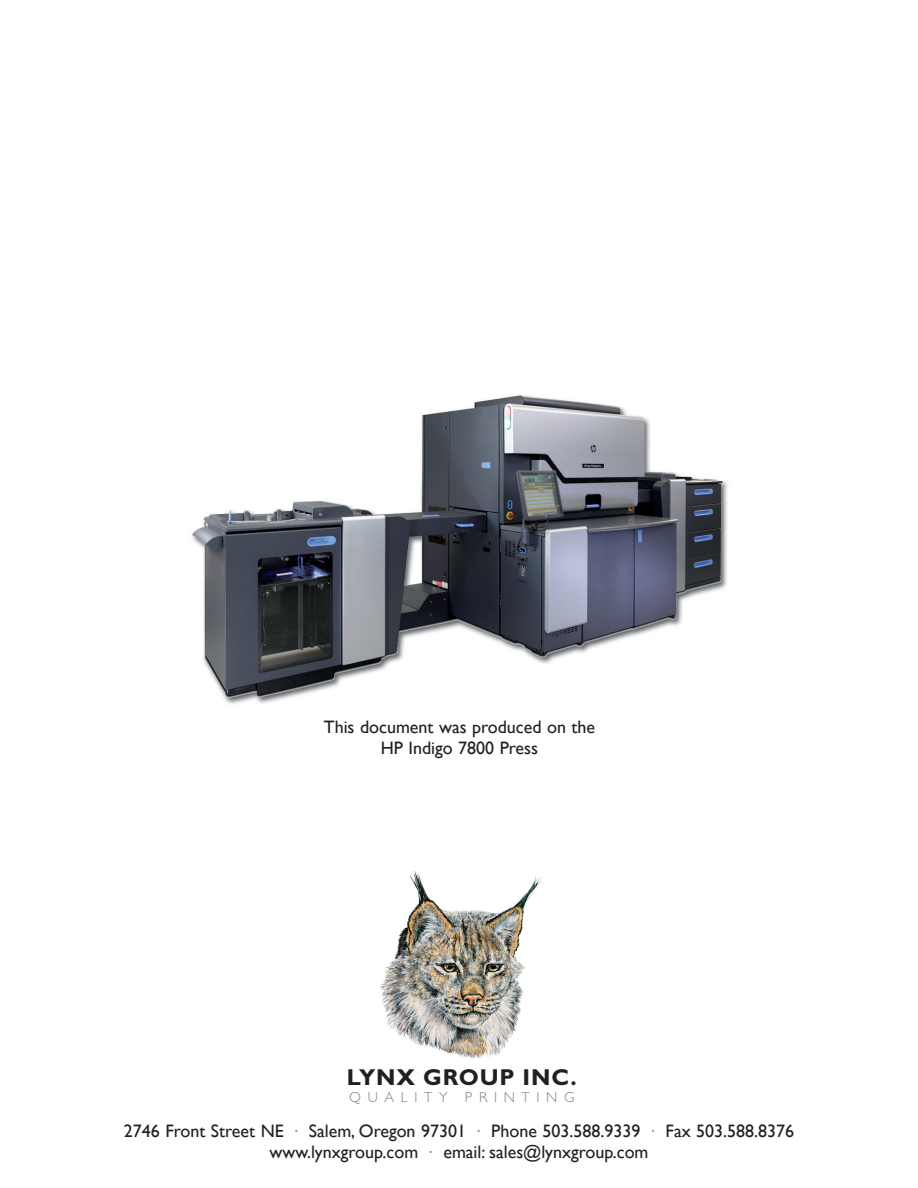
<style>
.page{position:relative;width:918px;height:1188px;background:#fff}
.page>*{position:absolute;margin:0;border:0;box-sizing:border-box;transform-origin:0 0}
.t1{font:700 23.1px "Gill Sans";letter-spacing:.035em;color:#231f20}
.t2{font:18px/21.6px "Gill Sans";color:#231f20;text-align:center}
.t3{font:300 14.55px "Gill Sans";letter-spacing:.46em;color:#808285}
</style>
<div class="page">
<img style="left:380px;top:870px;width:161px;height:188px">
<img style="left:192px;top:395px;width:536px;height:309px">
<p class="t2" style="left:324px;top:716px;width:273px">This document was produced on the<br>HP Indigo 7800 Press</p>
<p class="t1" style="left:347px;top:1063px;width:231px">LYNX GROUP INC.</p>
<p class="t3" style="left:349px;top:1089px;width:227px">QUALITY PRINTING</p>
<p class="t2" style="left:124px;top:1120px;width:672px">2746 Front Street NE <sup>•</sup> Salem, Oregon 97301 <sup>•</sup> Phone 503.588.9339 <sup>•</sup> Fax 503.588.8376 www.lynxgroup.com <sup>•</sup> email: sales@lynxgroup.com</p>
</div>
